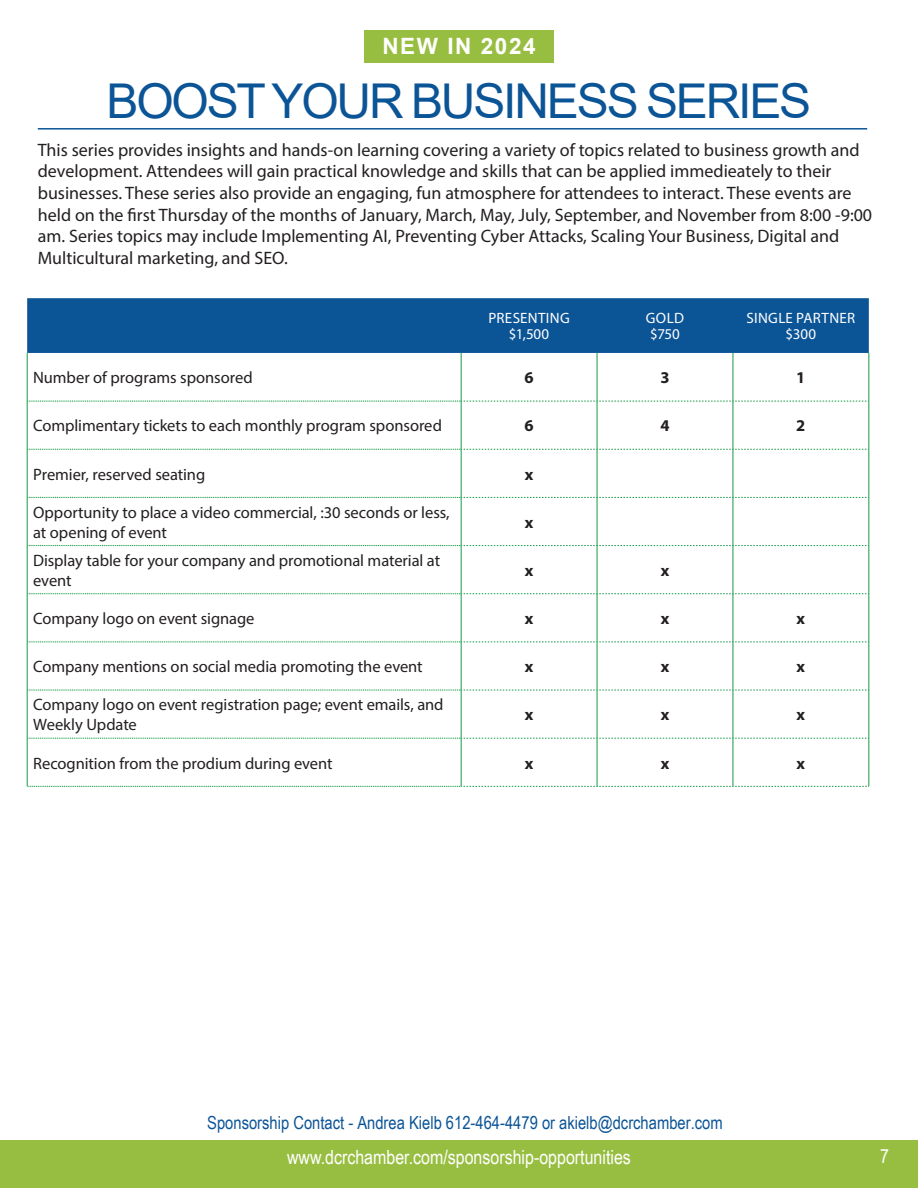
<style>
.page{position:relative;width:918px;height:1188px;background:#fff}
.page>*{position:absolute;margin:0;border:0;box-sizing:border-box;transform-origin:0 0}
.t1{font:48px "Arial";letter-spacing:-.045em;color:#0b5496}
.t2{font:700 22.5px "Arial";letter-spacing:.07em;color:#fff}
.t3{font:19.5px "Arial Narrow";color:#fff}
.t4{font:18px/21.6px "Myriad Pro";color:#231f20}
.t5{font:18px "Arial Narrow";color:#0b5496}
.t6{font:16.5px/19.8px "Myriad Pro";letter-spacing:-.005em;color:#231f20}
.t7{font:700 16.5px "Myriad Pro";color:#231f20}
.t8{font:15px "Myriad Pro";letter-spacing:.015em;color:#fff}
</style>
<div class="page">
<div style="left:27px;top:298px;width:842px;height:55px;background:#0b5496"></div>
<hr style="left:461px;top:353px;width:1px;height:48px;background:#169a47">
<hr style="left:461px;top:401px;width:1px;height:48px;background:#169a47">
<hr style="left:461px;top:449px;width:1px;height:48px;background:#169a47">
<hr style="left:461px;top:497px;width:1px;height:49px;background:#169a47">
<hr style="left:461px;top:546px;width:1px;height:48px;background:#169a47">
<hr style="left:461px;top:594px;width:1px;height:48px;background:#169a47">
<hr style="left:461px;top:642px;width:1px;height:48px;background:#169a47">
<hr style="left:461px;top:690px;width:1px;height:48px;background:#169a47">
<hr style="left:461px;top:738px;width:1px;height:48px;background:#169a47">
<hr style="left:597px;top:353px;width:1px;height:48px;background:#169a47">
<hr style="left:733px;top:353px;width:1px;height:48px;background:#169a47">
<hr style="left:869px;top:353px;width:1px;height:48px;background:#169a47">
<hr style="left:597px;top:401px;width:1px;height:48px;background:#169a47">
<hr style="left:733px;top:401px;width:1px;height:48px;background:#169a47">
<hr style="left:869px;top:401px;width:1px;height:48px;background:#169a47">
<hr style="left:597px;top:449px;width:1px;height:48px;background:#169a47">
<hr style="left:733px;top:449px;width:1px;height:48px;background:#169a47">
<hr style="left:869px;top:449px;width:1px;height:48px;background:#169a47">
<hr style="left:597px;top:498px;width:1px;height:47px;background:#169a47">
<hr style="left:733px;top:498px;width:1px;height:47px;background:#169a47">
<hr style="left:869px;top:497px;width:1px;height:49px;background:#169a47">
<hr style="left:597px;top:546px;width:1px;height:48px;background:#169a47">
<hr style="left:733px;top:546px;width:1px;height:48px;background:#169a47">
<hr style="left:869px;top:546px;width:1px;height:48px;background:#169a47">
<hr style="left:597px;top:594px;width:1px;height:48px;background:#169a47">
<hr style="left:733px;top:594px;width:1px;height:48px;background:#169a47">
<hr style="left:869px;top:594px;width:1px;height:48px;background:#169a47">
<hr style="left:597px;top:642px;width:1px;height:48px;background:#169a47">
<hr style="left:733px;top:642px;width:1px;height:48px;background:#169a47">
<hr style="left:869px;top:642px;width:1px;height:48px;background:#169a47">
<hr style="left:597px;top:690px;width:1px;height:48px;background:#169a47">
<hr style="left:733px;top:690px;width:1px;height:48px;background:#169a47">
<hr style="left:869px;top:690px;width:1px;height:48px;background:#169a47">
<hr style="left:597px;top:738px;width:1px;height:48px;background:#169a47">
<hr style="left:733px;top:738px;width:1px;height:48px;background:#169a47">
<hr style="left:869px;top:738px;width:1px;height:48px;background:#169a47">
<svg style="left:28px;top:401px;width:841px;height:1px"></svg>
<svg style="left:28px;top:449px;width:841px;height:1px"></svg>
<svg style="left:28px;top:497px;width:841px;height:1px"></svg>
<svg style="left:28px;top:545px;width:841px;height:1px"></svg>
<svg style="left:28px;top:593px;width:841px;height:1px"></svg>
<svg style="left:28px;top:642px;width:841px;height:1px"></svg>
<svg style="left:28px;top:690px;width:841px;height:1px"></svg>
<svg style="left:28px;top:738px;width:841px;height:1px"></svg>
<svg style="left:27px;top:786px;width:842px;height:1px"></svg>
<hr style="left:27px;top:353px;width:1px;height:48px;background:#169a47">
<hr style="left:27px;top:401px;width:1px;height:48px;background:#169a47">
<hr style="left:27px;top:449px;width:1px;height:48px;background:#169a47">
<hr style="left:27px;top:497px;width:1px;height:49px;background:#169a47">
<hr style="left:27px;top:546px;width:1px;height:48px;background:#169a47">
<hr style="left:27px;top:594px;width:1px;height:48px;background:#169a47">
<hr style="left:27px;top:642px;width:1px;height:48px;background:#169a47">
<hr style="left:27px;top:690px;width:1px;height:48px;background:#169a47">
<hr style="left:27px;top:738px;width:1px;height:48px;background:#169a47">
<hr style="left:38px;top:128px;width:829px;height:2px;background:#0b5496">
<div style="left:364px;top:30px;width:189px;height:33px;background:#98be41"></div>
<div style="left:0;top:1140px;width:918px;height:48px;background:#98be41"></div>
<p class="t2" style="left:382px;top:30px;width:155px">NEW IN 2024</p>
<p class="t1" style="left:107px;top:68px;width:706px">BOOST YOUR BUSINESS SERIES</p>
<p class="t4" style="left:38px;top:139px;width:836px">This series provides insights and hands-on learning covering a variety of topics related to business growth and development. Attendees will gain practical knowledge and skills that can be applied immedieately to their businesses. These series also provide an engaging, fun atmosphere for attendees to interact. These events are held on the first Thursday of the months of January, March, May, July, September, and November from 8:00 -9:00 am. Series topics may include Implementing AI, Preventing Cyber Attacks, Scaling Your Business, Digital and Multicultural marketing, and SEO.</p>
<p class="t8" style="left:488px;top:309px;width:83px">PRESENTING</p>
<p class="t8" style="left:509px;top:325px;width:42px">$1,500</p>
<p class="t8" style="left:646px;top:309px;width:40px">GOLD</p>
<p class="t8" style="left:650px;top:325px;width:31px">$750</p>
<p class="t8" style="left:747px;top:309px;width:110px">SINGLE PARTNER</p>
<p class="t8" style="left:786px;top:325px;width:32px">$300</p>
<p class="t6" style="left:33px;top:368px;width:221px">Number of programs sponsored</p>
<p class="t7" style="left:525px;top:367px;width:11px">6</p>
<p class="t7" style="left:660px;top:367px;width:11px">3</p>
<p class="t7" style="left:796px;top:367px;width:11px">1</p>
<p class="t6" style="left:33px;top:416px;width:410px">Complimentary tickets to each monthly program sponsored</p>
<p class="t7" style="left:525px;top:415px;width:11px">6</p>
<p class="t7" style="left:660px;top:415px;width:11px">4</p>
<p class="t7" style="left:796px;top:415px;width:11px">2</p>
<p class="t6" style="left:33px;top:464px;width:174px">Premier, reserved seating</p>
<p class="t7" style="left:525px;top:463px;width:10px">x</p>
<p class="t6" style="left:33px;top:502px;width:418px">Opportunity to place a video commercial, :30 seconds or less, at opening of event</p>
<p class="t7" style="left:525px;top:511px;width:10px">x</p>
<p class="t6" style="left:33px;top:550px;width:409px">Display table for your company and promotional material at event</p>
<p class="t7" style="left:525px;top:560px;width:10px">x</p>
<p class="t7" style="left:661px;top:560px;width:10px">x</p>
<p class="t6" style="left:33px;top:608px;width:223px">Company logo on event signage</p>
<p class="t7" style="left:525px;top:608px;width:10px">x</p>
<p class="t7" style="left:661px;top:608px;width:10px">x</p>
<p class="t7" style="left:797px;top:608px;width:10px">x</p>
<p class="t6" style="left:33px;top:657px;width:391px">Company mentions on social media promoting the event</p>
<p class="t7" style="left:525px;top:656px;width:10px">x</p>
<p class="t7" style="left:661px;top:656px;width:10px">x</p>
<p class="t7" style="left:797px;top:656px;width:10px">x</p>
<p class="t6" style="left:33px;top:695px;width:412px">Company logo on event registration page; event emails, and<br>Weekly Update</p>
<p class="t7" style="left:525px;top:704px;width:10px">x</p>
<p class="t7" style="left:661px;top:704px;width:10px">x</p>
<p class="t7" style="left:797px;top:704px;width:10px">x</p>
<p class="t6" style="left:33px;top:753px;width:301px">Recognition from the prodium during event</p>
<p class="t7" style="left:525px;top:752px;width:10px">x</p>
<p class="t7" style="left:661px;top:752px;width:10px">x</p>
<p class="t7" style="left:797px;top:752px;width:10px">x</p>
<p class="t5" style="left:207px;top:1109px;width:517px">Sponsorship Contact - Andrea Kielb 612-464-4479 or akielb@dcrchamber.com</p>
<p class="t3" style="left:287px;top:1143px;width:345px">www.dcrchamber.com/sponsorship-opportunities</p>
<p class="t3" style="left:880px;top:1142px;width:10px">7</p>
</div>
